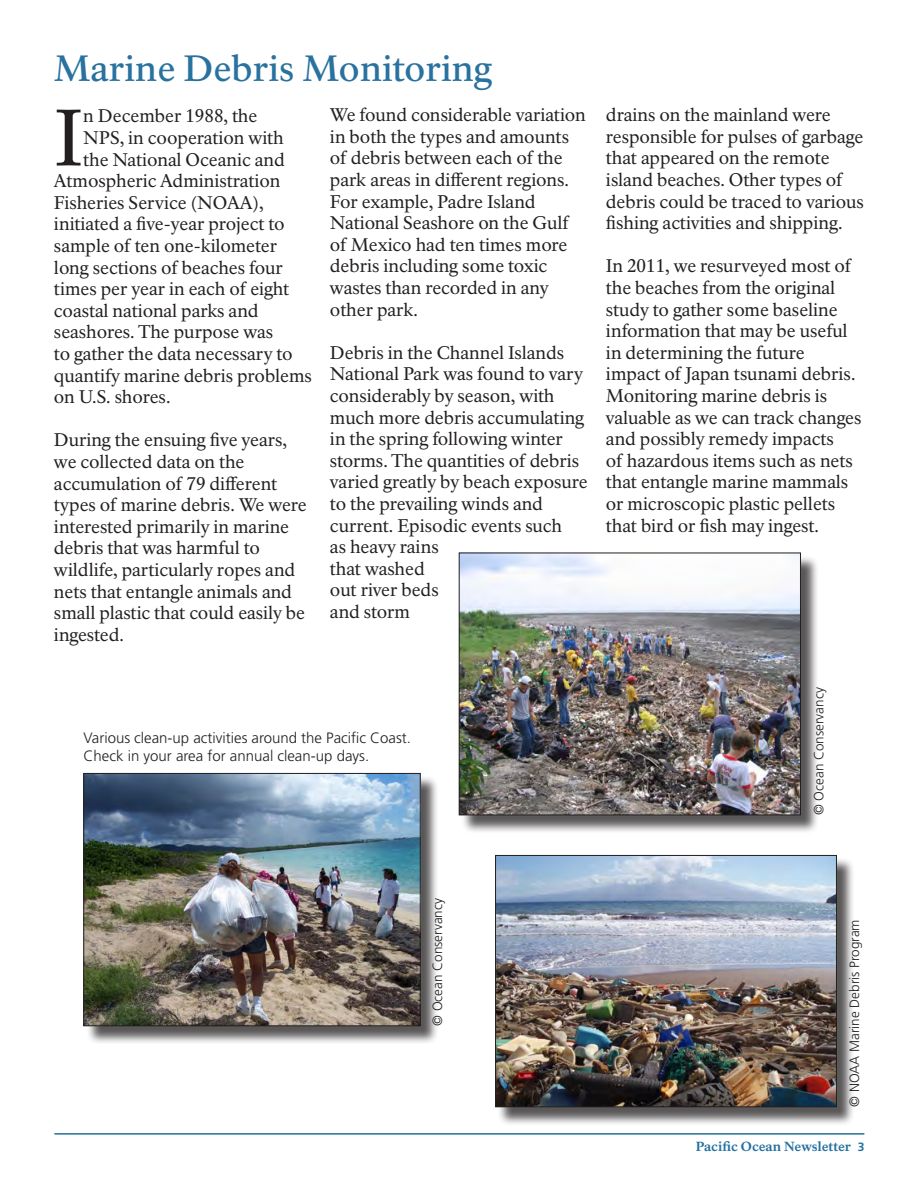
<style>
.page{position:relative;width:918px;height:1188px;background:#fff}
.page>*{position:absolute;margin:0;border:0;box-sizing:border-box;transform-origin:0 0}
.t1{font:78.75px "NPS Rawlinson OT";color:#231f20}
.t2{font:500 36px "NPS Rawlinson OT Old";color:#29729f}
.t3{font:18px/21.6px "NPS Rawlinson OT";color:#231f20}
.t4{font:300 15px/18px "Frutiger";color:#231f20}
.t5{font:300 13.5px "Frutiger";color:#231f20}
.t6{font:800 13.05px "NPS Rawlinson OT Old";letter-spacing:-.01em;color:#24719f}
.s1{font-family:"Frutiger";font-weight:700;font-size:12px}
</style>
<div class="page">
<hr style="left:54px;top:1133px;width:810px;height:2px;background:#24719f">
<div style="left:86px;top:776px;width:353px;height:268px;background:#231f20;opacity:.75"></div>
<img style="left:86px;top:775px;width:332px;height:249px">
<div style="left:84px;top:773px;width:336px;height:253px;border:1px solid #231f20"></div>
<div style="left:461px;top:555px;width:358px;height:279px;background:#231f20;opacity:.75"></div>
<img style="left:461px;top:555px;width:338px;height:258px">
<div style="left:459px;top:553px;width:342px;height:262px;border:1px solid #231f20"></div>
<div style="left:498px;top:858px;width:357px;height:268px;background:#231f20;opacity:.75"></div>
<img style="left:497px;top:857px;width:338px;height:248px">
<div style="left:495px;top:855px;width:342px;height:252px;border:1px solid #231f20"></div>
<p class="t2" style="left:54px;top:47px;width:440px">Marine Debris Monitoring</p>
<p class="t1" style="left:54px;top:91px;width:31px">I</p>
<p class="t3" style="left:83px;top:106px;width:175px">n December 1988, the</p>
<p class="t3" style="left:83px;top:127px;width:202px">NPS, in cooperation with</p>
<p class="t3" style="left:83px;top:149px;width:203px">the National Oceanic and</p>
<p class="t3" style="left:54px;top:170px;width:228px">Atmospheric Administration</p>
<p class="t3" style="left:54px;top:192px;width:211px">Fisheries Service (NOAA),</p>
<p class="t3" style="left:54px;top:214px;width:232px">initiated a five-year project to</p>
<p class="t3" style="left:54px;top:235px;width:225px">sample of ten one-kilometer</p>
<p class="t3" style="left:54px;top:257px;width:230px">long sections of beaches four</p>
<p class="t3" style="left:54px;top:278px;width:237px">times per year in each of eight</p>
<p class="t3" style="left:54px;top:300px;width:206px">coastal national parks and</p>
<p class="t3" style="left:54px;top:322px;width:221px">seashores. The purpose was</p>
<p class="t3" style="left:54px;top:343px;width:240px">to gather the data necessary to</p>
<p class="t3" style="left:54px;top:365px;width:260px">quantify marine debris problems</p>
<p class="t3" style="left:54px;top:386px;width:118px">on U.S. shores.</p>
<p class="t3" style="left:54px;top:430px;width:254px">During the ensuing five years, we collected data on the accumulation of 79 different types of marine debris. We were interested primarily in marine debris that was harmful to wildlife, particularly ropes and nets that entangle animals and small plastic that could easily be ingested.</p>
<p class="t3" style="left:330px;top:104px;width:257px">We found considerable variation in both the types and amounts of debris between each of the park areas in different regions.<br>For example, Padre Island<br>National Seashore on the Gulf of Mexico had ten times more debris including some toxic wastes than recorded in any other park.</p>
<p class="t3" style="left:330px;top:342px;width:259px">Debris in the Channel Islands<br>National Park was found to vary considerably by season, with much more debris accumulating in the spring following winter storms. The quantities of debris varied greatly by beach exposure to the prevailing winds and current. Episodic events such<br>as heavy rains<br>that washed<br>out river beds<br>and storm</p>
<p class="t4" style="left:84px;top:730px;width:329px">Various clean-up activities around the Pacific Coast.<br>Check in your area for annual clean-up days.</p>
<p class="t3" style="left:606px;top:104px;width:259px">drains on the mainland were responsible for pulses of garbage that appeared on the remote island beaches. Other types of debris could be traced to various fishing activities and shipping.</p>
<p class="t3" style="left:606px;top:256px;width:257px">In 2011, we resurveyed most of the beaches from the original study to gather some baseline information that may be useful in determining the future impact of Japan tsunami debris.<br>Monitoring marine debris is valuable as we can track changes and possibly remedy impacts<br>of hazardous items such as nets that entangle marine mammals or microscopic plastic pellets that bird or fish may ingest.</p>
<p class="t5" style="left:811px;top:815px;width:129px;rotate:-90deg">© Ocean Conservancy</p>
<p class="t5" style="left:430px;top:1026px;width:129px;rotate:-90deg">© Ocean Conservancy</p>
<p class="t5" style="left:847px;top:1107px;width:189px;rotate:-90deg">© NOAA Marine Debris Program</p>
<p class="t6" style="left:696px;top:1139px;width:170px">Pacific Ocean Newsletter <span class="s1">3</span></p>
</div>
